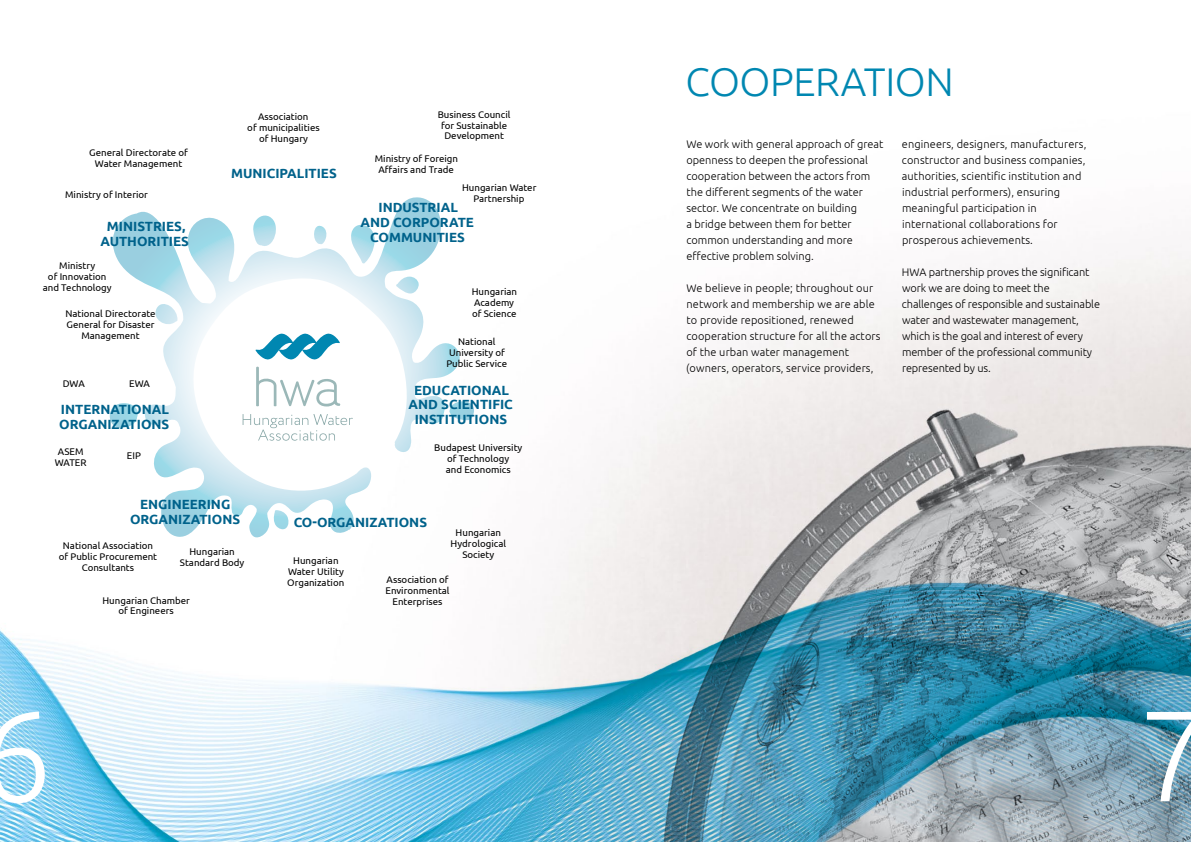
<style>
.page{position:relative;width:1191px;height:842px;background:#fff}
.page>*{position:absolute;margin:0;border:0;box-sizing:border-box;transform-origin:0 0}
.t1{font:300 128.8px "Ubuntu";color:#fff}
.t2{font:300 40px "Ubuntu";letter-spacing:-.01em;color:#0087b1}
.t3{font:700 13.3px/14.6px "Ubuntu";color:#00628b;text-align:center}
.t4{font:300 11px/16px "Ubuntu";color:#000}
.t5{font:9.7px/10.9px "Ubuntu";color:#000;text-align:center}
</style>
<div class="page">
<img style="left:0;top:629px;width:105px;height:213px">
<img style="left:105px;top:197px;width:1086px;height:645px">
<svg style="left:109px;top:204px;width:337px;height:334px"></svg>
<svg style="left:255px;top:332px;width:85px;height:29px"></svg>
<svg style="left:256px;top:367px;width:84px;height:39px"></svg>
<svg style="left:243px;top:414px;width:110px;height:27px"></svg>
<p class="t5" style="left:89px;top:147px;width:100px">General Directorate of<br>Water Management</p>
<p class="t5" style="left:65px;top:189px;width:84px">Ministry of Interior</p>
<p class="t3" style="left:100px;top:219px;width:90px">MINISTRIES,<br>AUTHORITIES</p>
<p class="t5" style="left:43px;top:260px;width:70px">Ministry<br>of Innovation and Technology</p>
<p class="t5" style="left:65px;top:308px;width:92px">National Directorate<br>General for Disaster<br>Management</p>
<p class="t5" style="left:63px;top:378px;width:23px">DWA</p>
<p class="t5" style="left:129px;top:378px;width:22px">EWA</p>
<p class="t3" style="left:59px;top:402px;width:112px;text-align:left">INTERNATIONAL<br>ORGANIZATIONS</p>
<p class="t5" style="left:55px;top:446px;width:33px">ASEM<br>WATER</p>
<p class="t5" style="left:127px;top:450px;width:16px">EIP</p>
<p class="t5" style="left:247px;top:111px;width:74px">Association<br>of municipalities of Hungary</p>
<p class="t3" style="left:231px;top:166px;width:107px">MUNICIPALITIES</p>
<p class="t5" style="left:438px;top:108px;width:74px">Business Council for Sustainable<br>Development</p>
<p class="t5" style="left:375px;top:153px;width:85px">Ministry of Foreign<br>Affairs and Trade</p>
<p class="t5" style="left:462px;top:182px;width:76px">Hungarian Water<br>Partnership</p>
<p class="t3" style="left:360px;top:200px;width:115px">INDUSTRIAL<br>AND CORPORATE<br>COMMUNITIES</p>
<p class="t5" style="left:472px;top:286px;width:47px;text-align:left">Hungarian<br>Academy of Science</p>
<p class="t5" style="left:446px;top:336px;width:62px">National<br>University of<br>Public Service</p>
<p class="t3" style="left:409px;top:382px;width:106px">EDUCATIONAL<br>AND SCIENTIFIC<br>INSTITUTIONS</p>
<p class="t5" style="left:434px;top:442px;width:90px">Budapest University of Technology<br>and Economics</p>
<p class="t3" style="left:130px;top:497px;width:112px">ENGINEERING<br>ORGANIZATIONS</p>
<p class="t5" style="left:59px;top:540px;width:100px">National Association of Public Procurement<br>Consultants</p>
<p class="t5" style="left:180px;top:546px;width:66px">Hungarian<br>Standard Body</p>
<p class="t5" style="left:102px;top:594px;width:89px">Hungarian Chamber of Engineers</p>
<h1 class="t1" style="left:-20px;top:678px;width:74px">6</h1>
<p class="t3" style="left:294px;top:515px;width:135px">CO-ORGANIZATIONS</p>
<p class="t5" style="left:450px;top:527px;width:57px">Hungarian<br>Hydrological<br>Society</p>
<p class="t5" style="left:287px;top:554px;width:59px">Hungarian<br>Water Utility<br>Organization</p>
<p class="t5" style="left:385px;top:574px;width:66px">Association of<br>Environmental<br>Enterprises</p>
<h2 class="t2" style="left:685px;top:57px;width:270px">COOPERATION</h2>
<p class="t4" style="left:686px;top:136px;width:199px">We work with general approach of great openness to deepen the professional cooperation between the actors from the different segments of the water sector. We concentrate on building<br>a bridge between them for better common understanding and more effective problem solving.</p>
<p class="t4" style="left:686px;top:280px;width:196px">We believe in people; throughout our network and membership we are able to provide repositioned, renewed cooperation structure for all the actors of the urban water management (owners, operators, service providers,</p>
<p class="t4" style="left:902px;top:136px;width:186px">engineers, designers, manufacturers, constructor and business companies, authorities, scientific institution and industrial performers), ensuring meaningful participation in international collaborations for prosperous achievements.</p>
<p class="t4" style="left:902px;top:264px;width:200px">HWA partnership proves the significant work we are doing to meet the challenges of responsible and sustainable water and wastewater management, which is the goal and interest of every member of the professional community represented by us.</p>
<h1 class="t1" style="left:1138px;top:678px;width:74px">7</h1>
</div>
